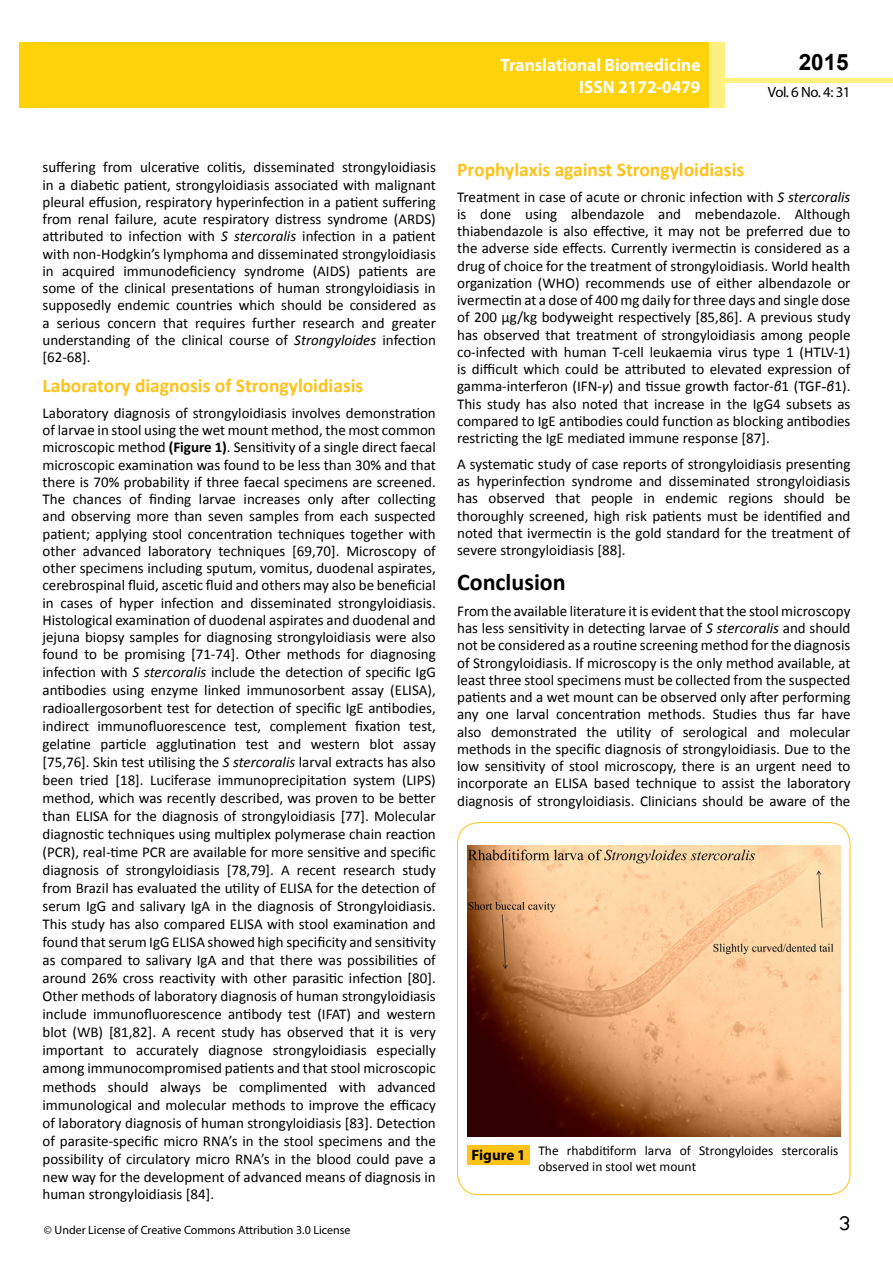
<style>
.page{position:relative;width:893px;height:1263px;background:#fff}
.page>*{position:absolute;margin:0;border:0;box-sizing:border-box;transform-origin:0 0}
.t1{font:25.5px "Tunga";color:#000}
.t2{font:700 24px "Calibri";color:#000}
.t3{font:700 22.5px "Arial";color:#000}
.t4{font:700 19.5px "Calibri";color:#ffc21a}
.t5{font:700 18px/21.6px "Myriad Pro";color:#fff;text-align:right;scale:.96 1}
.t6{font:15px/17.7px "Calibri";color:#000;text-align:justify}
.t7{font:700 15px "Myriad Pro";color:#000}
.t8{font:14.85px "Myriad Pro";letter-spacing:-.03em;color:#000}
.t9{font:13.5px/16.2px "Calibri";color:#000}
.t10{font:12px "Myriad Pro";color:#000}
.s1{font-style:italic}
.s2{font-weight:700}
.s3{font-family:"Times New Roman"}
</style>
<div class="page">
<hr style="left:725px;top:78px;width:168px;height:4px;background:#fff180">
<div style="left:19px;top:42px;width:690px;height:66px;background:#ffd20a"></div>
<div style="left:709px;top:42px;width:16px;height:66px;background:#fff180"></div>
<img style="left:467px;top:846px;width:373px;height:290px">
<div style="left:467px;top:1145px;width:63px;height:20px;background:#ffc21a"></div>
<p class="t5" style="left:517px;top:53px;width:198px">ARCHIVOS DE MEDICINA<br>ISSN 1698-9465</p>
<h3 class="t3" style="left:799px;top:47px;width:52px">2015</h3>
<p class="t5" style="left:501px;top:54px;width:210px">Translational Biomedicine<br>ISSN 2172-0479</p>
<p class="t8" style="left:768px;top:83px;width:84px">Vol. 6 No. 4: 31</p>
<p class="t6" style="left:43px;top:159px;width:395px;line-height:17.2px">suffering from ulcerative colitis, disseminated strongyloidiasis in a diabetic patient, strongyloidiasis associated with malignant pleural effusion, respiratory hyperinfection in a patient suffering from renal failure, acute respiratory distress syndrome (ARDS) attributed to infection with <span class="s1">S stercoralis</span> infection in a patient with non-Hodgkin’s lymphoma and disseminated strongyloidiasis in acquired immunodeficiency syndrome (AIDS) patients are some of the clinical presentations of human strongyloidiasis in supposedly endemic countries which should be considered as a serious concern that requires further research and greater understanding of the clinical course of <span class="s1">Strongyloides</span> infection [62-68].</p>
<h3 class="t4" style="left:43px;top:373px;width:322px">Laboratory diagnosis of Strongyloidiasis</h3>
<p class="t6" style="left:43px;top:404px;width:395px">Laboratory diagnosis of strongyloidiasis involves demonstration of larvae in stool using the wet mount method, the most common microscopic method <span class="s2">(Figure 1)</span>. Sensitivity of a single direct faecal microscopic examination was found to be less than 30% and that there is 70% probability if three faecal specimens are screened.<br>The chances of finding larvae increases only after collecting and observing more than seven samples from each suspected patient; applying stool concentration techniques together with other advanced laboratory techniques [69,70]. Microscopy of other specimens including sputum, vomitus, duodenal aspirates, cerebrospinal fluid, ascetic fluid and others may also be beneficial in cases of hyper infection and disseminated strongyloidiasis.<br>Histological examination of duodenal aspirates and duodenal and jejuna biopsy samples for diagnosing strongyloidiasis were also found to be promising [71-74]. Other methods for diagnosing infection with <span class="s1">S stercoralis</span> include the detection of specific IgG antibodies using enzyme linked immunosorbent assay (ELISA), radioallergosorbent test for detection of specific IgE antibodies, indirect immunofluorescence test, complement fixation test, gelatine particle agglutination test and western blot assay [75,76]. Skin test utilising the <span class="s1">S stercoralis</span> larval extracts has also been tried [18]. Luciferase immunoprecipitation system (LIPS) method, which was recently described, was proven to be better than ELISA for the diagnosis of strongyloidiasis [77]. Molecular diagnostic techniques using multiplex polymerase chain reaction (PCR), real-time PCR are available for more sensitive and specific diagnosis of strongyloidiasis [78,79]. A recent research study from Brazil has evaluated the utility of ELISA for the detection of serum IgG and salivary IgA in the diagnosis of Strongyloidiasis.<br>This study has also compared ELISA with stool examination and found that serum IgG ELISA showed high specificity and sensitivity as compared to salivary IgA and that there was possibilities of around 26% cross reactivity with other parasitic infection [80].<br>Other methods of laboratory diagnosis of human strongyloidiasis include immunofluorescence antibody test (IFAT) and western blot (WB) [81,82]. A recent study has observed that it is very important to accurately diagnose strongyloidiasis especially among immunocompromised patients and that stool microscopic methods should always be complimented with advanced immunological and molecular methods to improve the efficacy of laboratory diagnosis of human strongyloidiasis [83]. Detection of parasite-specific micro RNA’s in the stool specimens and the possibility of circulatory micro RNA’s in the blood could pave a new way for the development of advanced means of diagnosis in human strongyloidiasis [84].</p>
<p class="t10" style="left:44px;top:1223px;width:308px">© Under License of Creative Commons Attribution 3.0 License</p>
<h3 class="t4" style="left:457px;top:157px;width:289px">Prophylaxis against Strongyloidiasis</h3>
<p class="t6" style="left:457px;top:188px;width:395px;line-height:17.2px">Treatment in case of acute or chronic infection with <span class="s1">S stercoralis </span>is done using albendazole and mebendazole. Although thiabendazole is also effective, it may not be preferred due to the adverse side effects. Currently ivermectin is considered as a drug of choice for the treatment of strongyloidiasis. World health organization (WHO) recommends use of either albendazole or ivermectin at a dose of 400 mg daily for three days and single dose of 200 µg/kg bodyweight respectively [85,86]. A previous study has observed that treatment of strongyloidiasis among people co-infected with human T-cell leukaemia virus type 1 (HTLV-1) is difficult which could be attributed to elevated expression of gamma-interferon (IFN-<span class="s1">γ</span>) and tissue growth factor-<span class="s1">β</span>1 (TGF<span class="s3">-</span><span class="s1">β</span>1).<br>This study has also noted that increase in the IgG4 subsets as compared to IgE antibodies could function as blocking antibodies restricting the IgE mediated immune response [87].</p>
<p class="t6" style="left:457px;top:455px;width:395px;line-height:17.2px">A systematic study of case reports of strongyloidiasis presenting as hyperinfection syndrome and disseminated strongyloidiasis has observed that people in endemic regions should be thoroughly screened, high risk patients must be identified and noted that ivermectin is the gold standard for the treatment of severe strongyloidiasis [88].</p>
<h2 class="t2" style="left:457px;top:567px;width:110px">Conclusion</h2>
<p class="t6" style="left:457px;top:602px;width:395px;line-height:17.2px">From the available literature it is evident that the stool microscopy has less sensitivity in detecting larvae of <span class="s1">S stercoralis</span> and should not be considered as a routine screening method for the diagnosis of Strongyloidiasis. If microscopy is the only method available, at least three stool specimens must be collected from the suspected patients and a wet mount can be observed only after performing any one larval concentration methods. Studies thus far have also demonstrated the utility of serological and molecular methods in the specific diagnosis of strongyloidiasis. Due to the low sensitivity of stool microscopy, there is an urgent need to incorporate an ELISA based technique to assist the laboratory diagnosis of strongyloidiasis. Clinicians should be aware of the</p>
<p class="t7" style="left:472px;top:1145px;width:56px">Figure 1</p>
<p class="t9" style="left:538px;top:1142px;width:301px">The rhabditiform larva of Strongyloides stercoralis observed in stool wet mount</p>
<h1 class="t1" style="left:839px;top:1206px;width:13px">3</h1>
</div>
